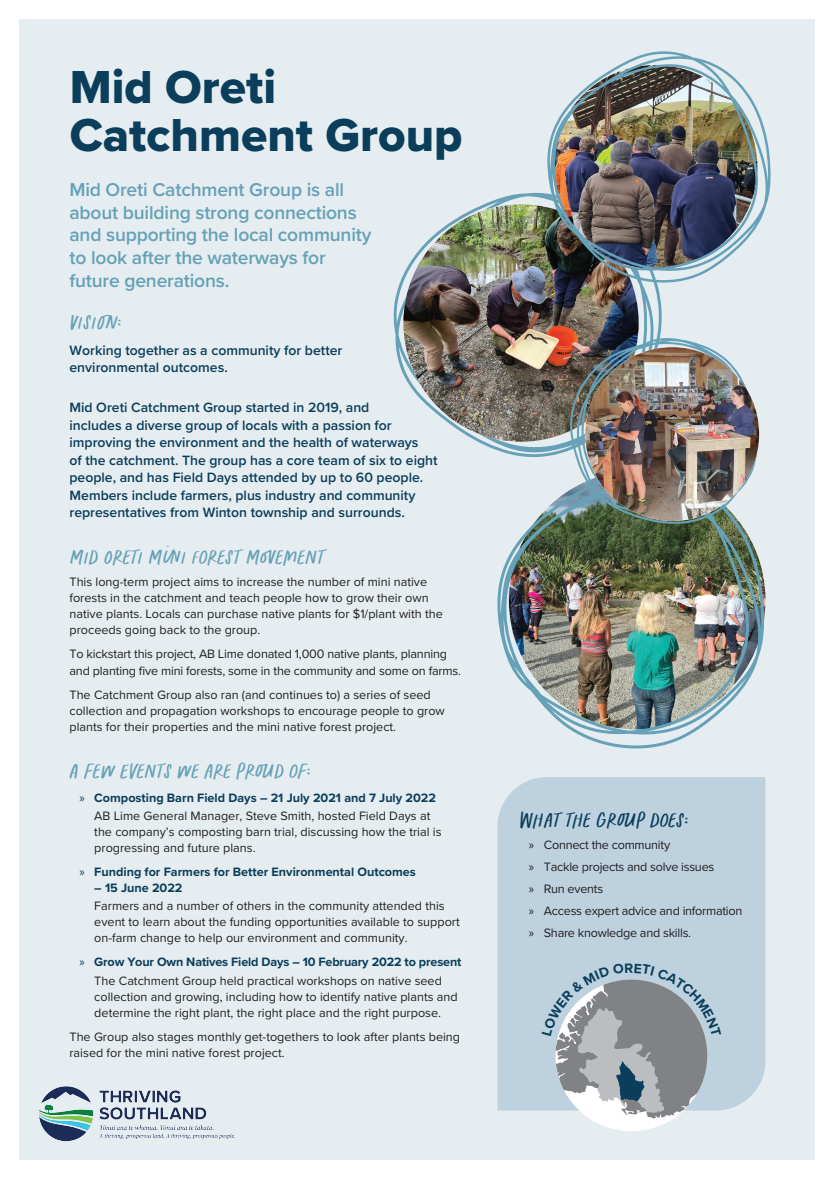
<style>
.page{position:relative;width:835px;height:1180px;background:#fff}
.page>*{position:absolute;margin:0;border:0;box-sizing:border-box;transform-origin:0 0}
.t1{font:800 47.95px/47.9px "Proxima Nova";color:#0a3e5b}
.Sub_Title{font:31.5px "Oranges And Lemons Caps";color:#66a1b7}
.Sub_Title-2{font:31.5px "Oranges And Lemons Caps";color:#0a3e5b}
.t2{font:600 19.25px/22.8px "Proxima Nova";letter-spacing:-.01em;color:#66a1b7}
.t3{font:600 14px/17.5px "Proxima Nova";color:#0a3e5b}
.Body{font:12.6px/16.1px "Proxima Nova";color:#231f20}
.t4{font:700 12.6px "Proxima Nova";color:#0a3e5b}
.Body-2{font:12.6px "Proxima Nova";letter-spacing:-.02em;color:#231f20}
.s1{font-family:"Myriad Pro";font-weight:400}
.s2{font-family:"Myriad Pro"}
</style>
<div class="page">
<div style="left:20px;top:20px;width:795px;height:1140px;background:#e5edf1"></div>
<img style="left:40px;top:1086px;width:194px;height:56px">
<img style="left:497px;top:490px;width:267px;height:259px">
<div style="left:497px;top:777px;width:268px;height:333px;background:#bdd2de"></div>
<div style="left:555px;top:979px;width:152px;height:152px;background:#fff;border-radius:50%"></div>
<svg style="left:393px;top:192px;width:269px;height:265px"></svg>
<img style="left:403px;top:204px;width:235px;height:238px">
<img style="left:569px;top:338px;width:188px;height:187px">
<img style="left:585px;top:347px;width:174px;height:174px;border-radius:87px">
<img style="left:547px;top:51px;width:223px;height:233px">
<svg style="left:541px;top:963px;width:180px;height:155px;background:#a7b0b7"></svg>
<p class="t1" style="left:70px;top:58px;width:394px">Mid Oreti<br>Catchment Group</p>
<p class="t2" style="left:69px;top:176px;width:303px">Mid Oreti Catchment Group is all about building strong connections and supporting the local community to look after the waterways for future generations.</p>
<p class="Sub_Title" style="left:69px;top:310px;width:53px">Vision:</p>
<p class="t3" style="left:69px;top:340px;width:274px">Working together as a community for better environmental outcomes.</p>
<p class="t3" style="left:69px;top:397px;width:369px">Mid Oreti Catchment Group started in 2019, and<br>includes a diverse group of locals with a passion for improving the environment and the health of waterways<br>of the catchment. The group has a core team of six to eight people, and has Field Days attended by up to 60 people.<br>Members include farmers, plus industry and community representatives from Winton township and surrounds.</p>
<p class="Sub_Title" style="left:69px;top:544px;width:256px">Mid Oreti Mini Forest Movement</p>
<p class="Body" style="left:69px;top:572px;width:375px">This long-term project aims to increase the number of mini native forests in the catchment and teach people how to grow their own native plants. Locals can purchase native plants for $1/plant with the proceeds going back to the group.</p>
<p class="Body" style="left:69px;top:645px;width:393px">To kickstart this project, AB Lime donated 1,000 native plants, planning and planting five mini forests, some in the community and some on farms.</p>
<p class="Body" style="left:69px;top:685px;width:377px">The Catchment Group also ran (and continues to) a series of seed collection and propagation workshops to encourage people to grow plants for their properties and the mini native forest project.</p>
<p class="Sub_Title" style="left:69px;top:758px;width:243px">A few Events we are proud of:</p>
<p class="t4" style="left:79px;top:786px;width:358px"><span class="s1">»</span> Composting Barn Field Days – 21 July 2021 and 7 July 2022</p>
<p class="Body" style="left:94px;top:806px;width:348px">AB Lime General Manager, Steve Smith, hosted Field Days at the company’s composting barn trial, discussing how the trial is progressing and future plans.</p>
<p class="t4" style="left:79px;top:860px;width:338px"><span class="s1">»</span> Funding for Farmers for Better Environmental Outcomes</p>
<p class="t4" style="left:94px;top:876px;width:90px">– 15 June 2022</p>
<p class="Body" style="left:94px;top:896px;width:367px">Farmers and a number of others in the community attended this event to learn about the funding opportunities available to support on-farm change to help our environment and community.</p>
<p class="t4" style="left:79px;top:951px;width:383px"><span class="s1">»</span> Grow Your Own Natives Field Days – 10 February 2022 to present</p>
<p class="Body" style="left:94px;top:971px;width:365px">The Catchment Group held practical workshops on native seed collection and growing, including how to identify native plants and determine the right plant, the right place and the right purpose.</p>
<p class="Body" style="left:69px;top:1027px;width:392px">The Group also stages monthly get-togethers to look after plants being raised for the mini native forest project.</p>
<p class="Sub_Title-2" style="left:519px;top:807px;width:171px">What the group does:</p>
<p class="Body-2" style="left:529px;top:834px;width:143px"><span class="s2">»</span> Connect the community</p>
<p class="Body-2" style="left:529px;top:856px;width:187px"><span class="s2">»</span> Tackle projects and solve issues</p>
<p class="Body-2" style="left:529px;top:878px;width:76px"><span class="s2">»</span> Run events</p>
<p class="Body-2" style="left:529px;top:900px;width:215px"><span class="s2">»</span> Access expert advice and information</p>
<p class="Body-2" style="left:529px;top:922px;width:164px"><span class="s2">»</span> Share knowledge and skills.</p>
</div>
